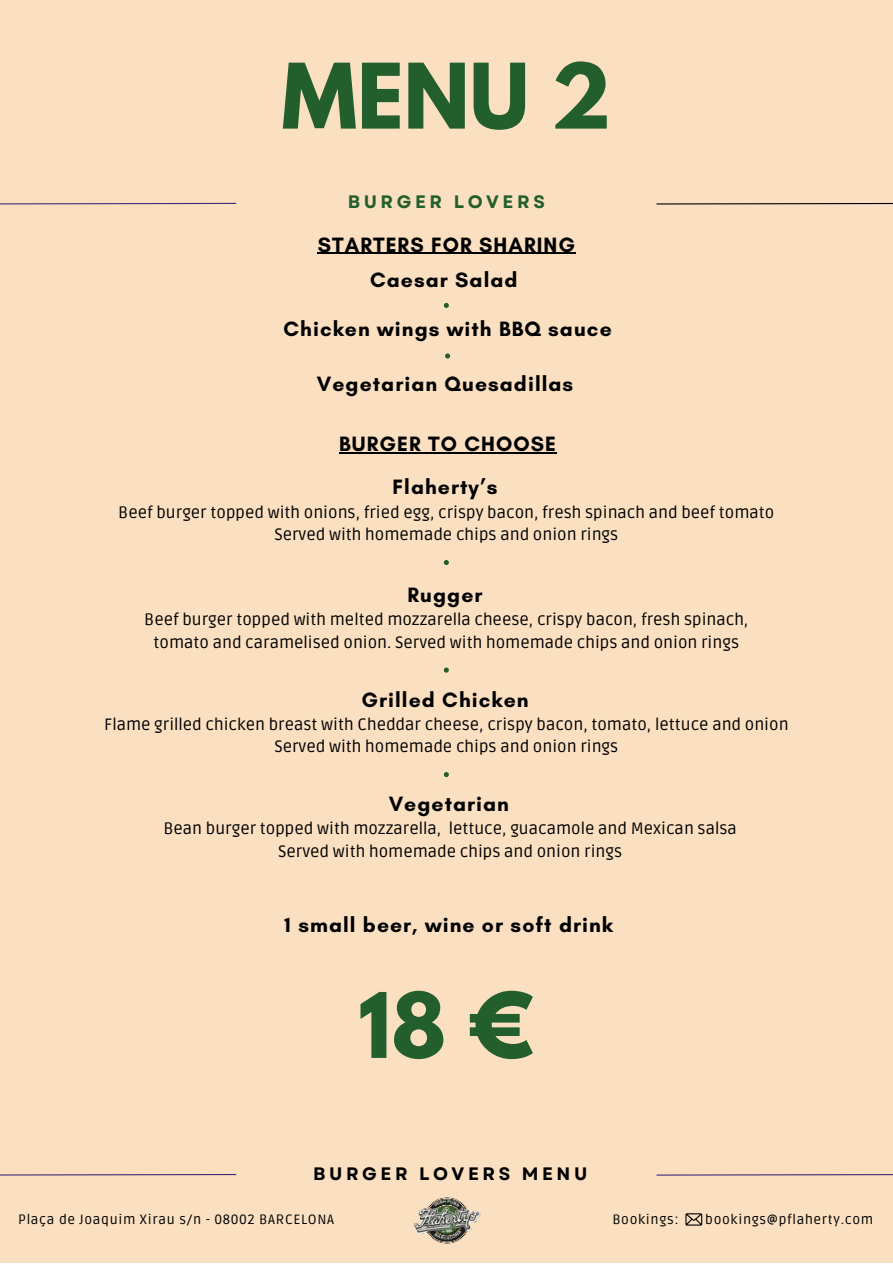
<style>
.page{position:relative;width:893px;height:1264px;background:#fff}
.page>*{position:absolute;margin:0;border:0;box-sizing:border-box;transform-origin:0 0}
.t1{font:700 79.95px "League Spartan";color:#235f2c}
.t2{font:700 21.15px "Glacial Indifference";letter-spacing:.05em;color:#000}
.t3{font:700 18px "Garet";letter-spacing:.2em;color:#000}
.t4{font:700 18px "Garet";letter-spacing:.2em;color:#235f2c}
.t5{font:16.5px/22.5px "Ruda";color:#000;text-align:center}
.t6{font:13.5px "Ruda";letter-spacing:.05em;color:#000}
</style>
<div class="page">
<div style="left:0;top:0;width:892px;height:1262px;background:#fadfc1"></div>
<svg style="left:0;top:202px;width:237px;height:3px"></svg>
<svg style="left:656px;top:202px;width:236px;height:3px"></svg>
<svg style="left:0;top:1174px;width:237px;height:2px"></svg>
<svg style="left:656px;top:1174px;width:236px;height:2px"></svg>
<svg style="left:445px;top:353px;width:5px;height:5px"></svg>
<svg style="left:444px;top:303px;width:5px;height:5px"></svg>
<svg style="left:444px;top:560px;width:5px;height:5px"></svg>
<img style="left:413px;top:1197px;width:68px;height:47px">
<svg style="left:685px;top:1213px;width:17px;height:12px"></svg>
<svg style="left:444px;top:667px;width:5px;height:5px"></svg>
<svg style="left:444px;top:772px;width:5px;height:5px"></svg>
<hr style="left:318px;top:253px;width:258px;height:1px;background:#000">
<hr style="left:339px;top:452px;width:218px;height:1px;background:#000">
<h1 class="t1" style="left:281px;top:34px;width:331px">MENU 2</h1>
<p class="t4" style="left:348px;top:191px;width:199px">BURGER LOVERS</p>
<p class="t2" style="left:318px;top:231px;width:259px">STARTERS FOR SHARING</p>
<p class="t2" style="left:370px;top:267px;width:149px">Caesar Salad</p>
<p class="t2" style="left:283px;top:316px;width:330px">Chicken wings with BBQ sauce</p>
<p class="t2" style="left:317px;top:370px;width:258px">Vegetarian Quesadillas</p>
<p class="t2" style="left:339px;top:431px;width:218px">BURGER TO CHOOSE</p>
<p class="t2" style="left:392px;top:474px;width:106px">Flaherty’s</p>
<p class="t5" style="left:118px;top:501px;width:657px">Beef burger topped with onions, fried egg, crispy bacon, fresh spinach and beef tomato<br>Served with homemade chips and onion rings</p>
<p class="t2" style="left:407px;top:581px;width:76px">Rugger</p>
<p class="t5" style="left:144px;top:608px;width:605px">Beef burger topped with melted mozzarella cheese, crispy bacon, fresh spinach, tomato and caramelised onion. Served with homemade chips and onion rings</p>
<p class="t2" style="left:361px;top:686px;width:169px">Grilled Chicken</p>
<p class="t5" style="left:104px;top:713px;width:686px">Flame grilled chicken breast with Cheddar cheese, crispy bacon, tomato, lettuce and onion<br>Served with homemade chips and onion rings</p>
<p class="t2" style="left:388px;top:790px;width:122px">Vegetarian</p>
<p class="t5" style="left:163px;top:817px;width:575px">Bean burger topped with mozzarella, lettuce, guacamole and Mexican salsa<br>Served with homemade chips and onion rings</p>
<p class="t2" style="left:284px;top:911px;width:330px">1 small beer, wine or soft drink</p>
<h1 class="t1" style="left:358px;top:962px;width:178px">18 €</h1>
<p class="t3" style="left:313px;top:1162px;width:276px">BURGER LOVERS MENU</p>
<p class="t6" style="left:18px;top:1211px;width:317px">Plaça de Joaquim Xirau s/n - 08002 BARCELONA</p>
<p class="t6" style="left:612px;top:1211px;width:68px">Bookings:</p>
<p class="t6" style="left:705px;top:1211px;width:169px">bookings@pflaherty.com</p>
</div>
